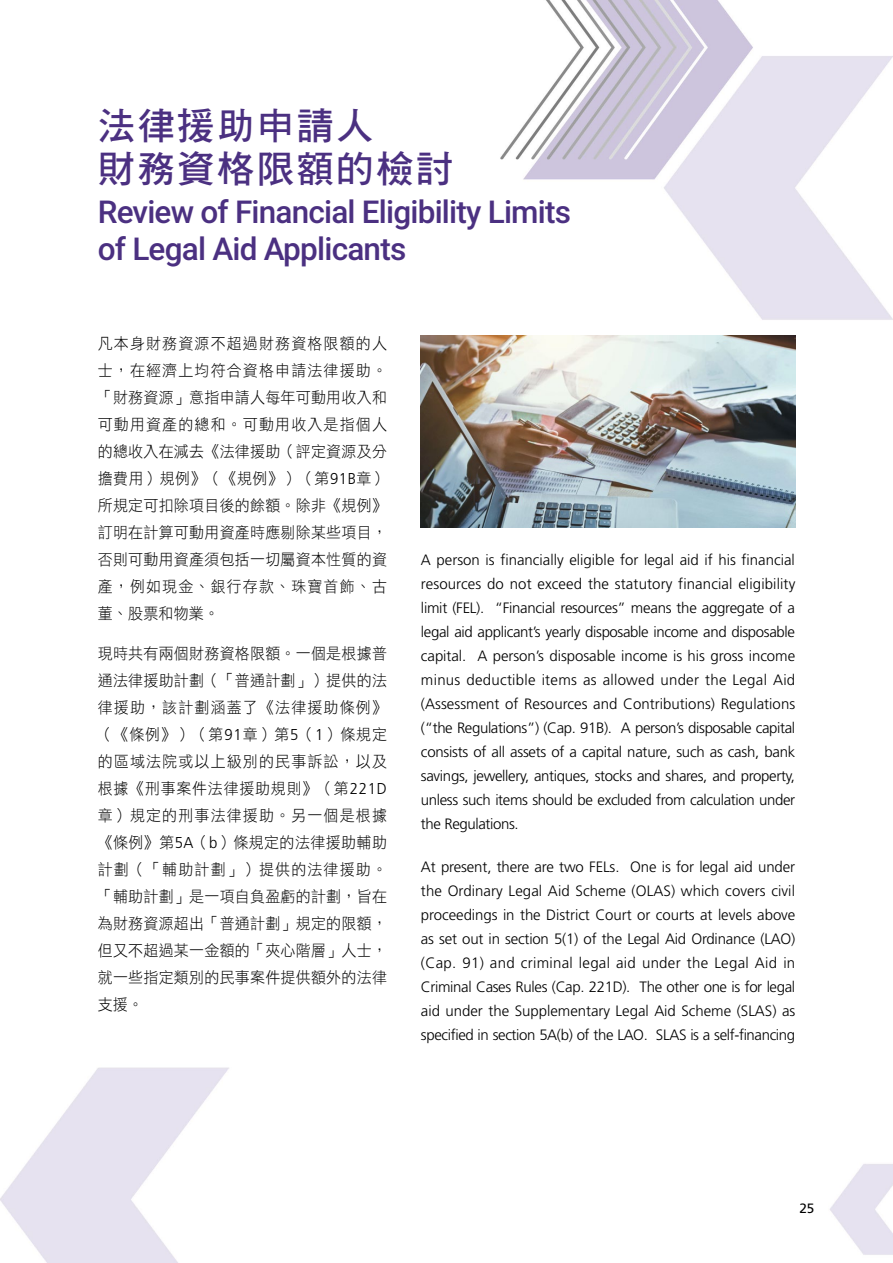
<style>
.page{position:relative;width:893px;height:1263px;background:#fff}
.page>*{position:absolute;margin:0;border:0;box-sizing:border-box;transform-origin:0 0}
.t1{font:37.5px/43.5px "DF Hei HK W7";letter-spacing:.06em;color:#4b3081}
.t2{font:500 31.5px/37.5px "Roboto";letter-spacing:-.025em;color:#4b3081}
.t3{font:15.75px/27px "DF Hei HK W3";letter-spacing:.02em;color:#000;text-align:justify;scale:.95 1}
.t4{font:300 15px/24px "Frutiger LT Std";letter-spacing:-.025em;color:#000;text-align:justify}
.t5{font:13.5px "Frutiger LT Std";color:#000}
.s1{font-family:"Frutiger LT Std";font-weight:300}
</style>
<div class="page">
<img style="left:0;top:0;width:893px;height:1263px">
<img style="left:421px;top:336px;width:374px;height:191px">
<h1 class="t1" style="left:98px;top:103px;width:357px">法律援助申請人<br>財務資格限額的檢討</h1>
<h1 class="t2" style="left:98px;top:191px;width:475px">Review of Financial Eligibility Limits of Legal Aid Applicants</h1>
<p class="t3" style="left:98px;top:330px;width:306px">凡本身財務資源不超過財務資格限額的人士，在經濟上均符合資格申請法律援助。「財務資源」意指申請人每年可動用收入和可動用資產的總和。可動用收入是指個人的總收入在減去《法律援助（評定資源及分擔費用）規例》（《規例》）（第<span class="s1">91B</span>章）所規定可扣除項目後的餘額。除非《規例》訂明在計算可動用資產時應剔除某些項目，否則可動用資產須包括一切屬資本性質的資產，例如現金、銀行存款、珠寶首飾、古董、股票和物業。</p>
<p class="t3" style="left:98px;top:640px;width:306px">現時共有兩個財務資格限額。一個是根據普通法律援助計劃（「普通計劃」）提供的法律援助，該計劃涵蓋了《法律援助條例》（《條例》）（第<span class="s1">91</span>章）第<span class="s1">5</span>（<span class="s1">1</span>）條規定的區域法院或以上級別的民事訴訟，以及根據《刑事案件法律援助規則》（第<span class="s1">221D</span>章）規定的刑事法律援助。另一個是根據《條例》第<span class="s1">5A</span>（<span class="s1">b</span>）條規定的法律援助輔助計劃（「輔助計劃」）提供的法律援助。「輔助計劃」是一項自負盈虧的計劃，旨在為財務資源超出「普通計劃」規定的限額，但又不超過某一金額的「夾心階層」人士，就一些指定類別的民事案件提供額外的法律支援。</p>
<p class="t4" style="left:421px;top:548px;width:376px">A person is financially eligible for legal aid if his financial resources do not exceed the statutory financial eligibility limit (FEL). “Financial resources” means the aggregate of a legal aid applicant’s yearly disposable income and disposable capital. A person’s disposable income is his gross income minus deductible items as allowed under the Legal Aid (Assessment of Resources and Contributions) Regulations (“the Regulations”) (Cap. 91B). A person’s disposable capital consists of all assets of a capital nature, such as cash, bank savings, jewellery, antiques, stocks and shares, and property, unless such items should be excluded from calculation under the Regulations.</p>
<p class="t4" style="left:421px;top:855px;width:376px">At present, there are two FELs. One is for legal aid under the Ordinary Legal Aid Scheme (OLAS) which covers civil proceedings in the District Court or courts at levels above as set out in section 5(1) of the Legal Aid Ordinance (LAO) (Cap. 91) and criminal legal aid under the Legal Aid in Criminal Cases Rules (Cap. 221D). The other one is for legal aid under the Supplementary Legal Aid Scheme (SLAS) as specified in section 5A(b) of the LAO. SLAS is a self-financing</p>
<p class="t5" style="left:799px;top:1200px;width:17px">25</p>
</div>
